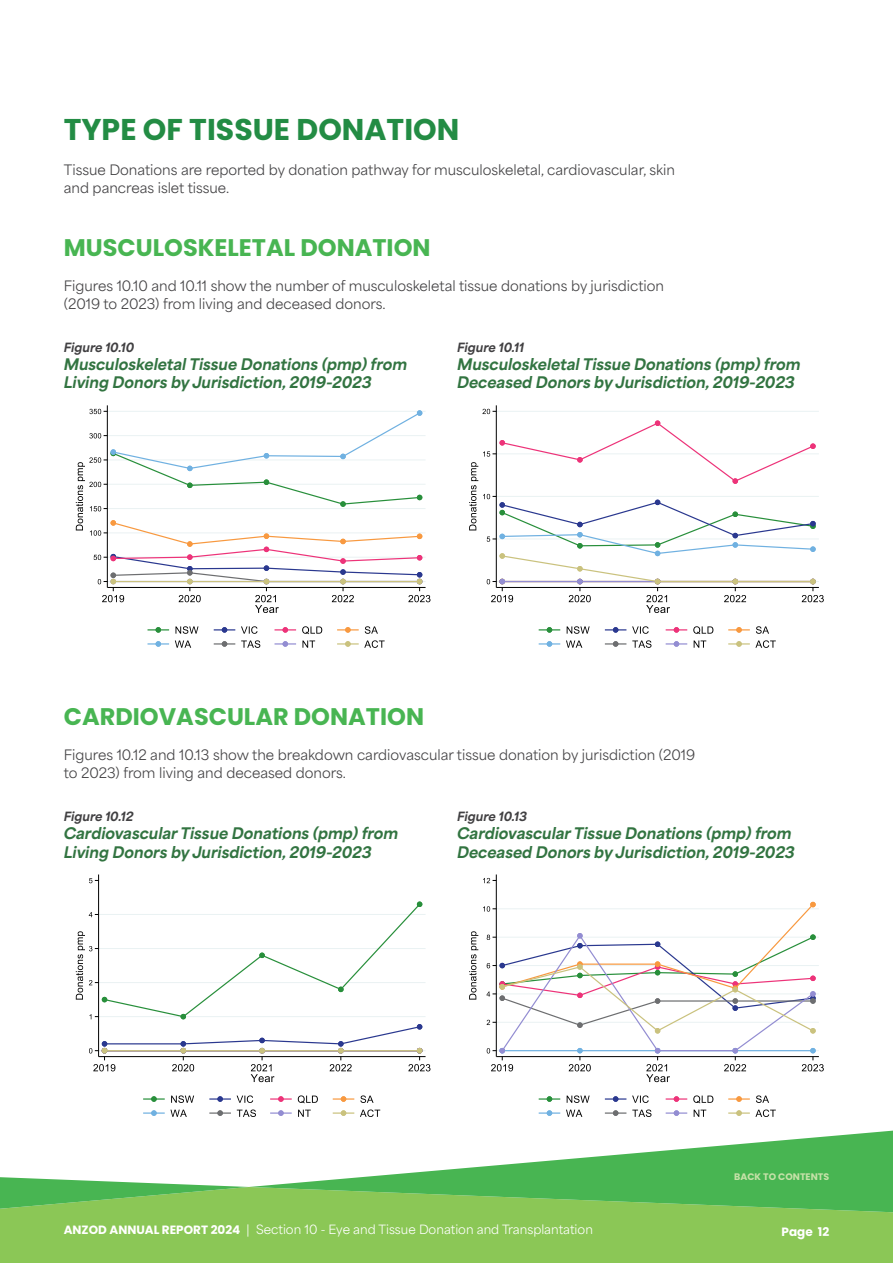
<style>
.page{position:relative;width:893px;height:1263px;background:#fff}
.page>*{position:absolute;margin:0;border:0;box-sizing:border-box;transform-origin:0 0}
.t1{font:700 30px "Poppins";color:#238c44}
.t2{font:700 24px "Poppins";color:#48b552}
.t3{font:italic 800 15px/18px "Area Normal";color:#327441}
.t4{font:13.5px/18px "Area Normal";color:#414042}
.t5{font:12px "Area Normal";color:#fff}
.t6{font:italic 800 12px "Area Normal";color:#414042}
.t7{font:700 12px "Poppins";color:#fff}
.t8{font:700 9.45px "Poppins";color:#c6e1a8}
.s1{font-family:"Poppins";font-weight:700}
</style>
<div class="page">
<svg style="left:0;top:1130px;width:893px;height:133px;fill:#8bc756"></svg>
<hr style="left:107px;top:405px;width:1px;height:182px;background:#000">
<svg style="left:76px;top:409px;width:354px;height:204px"></svg>
<svg style="left:148px;top:627px;width:21px;height:6px"></svg>
<svg style="left:214px;top:627px;width:21px;height:6px"></svg>
<svg style="left:274px;top:627px;width:22px;height:6px"></svg>
<svg style="left:337px;top:627px;width:22px;height:6px"></svg>
<svg style="left:148px;top:641px;width:21px;height:6px"></svg>
<svg style="left:214px;top:641px;width:21px;height:6px"></svg>
<svg style="left:274px;top:641px;width:22px;height:6px"></svg>
<svg style="left:175px;top:626px;width:23px;height:8px"></svg>
<svg style="left:241px;top:626px;width:17px;height:8px"></svg>
<svg style="left:302px;top:626px;width:20px;height:8px"></svg>
<svg style="left:365px;top:626px;width:13px;height:8px"></svg>
<svg style="left:175px;top:640px;width:16px;height:8px"></svg>
<svg style="left:241px;top:640px;width:19px;height:8px"></svg>
<svg style="left:302px;top:640px;width:13px;height:8px"></svg>
<svg style="left:337px;top:640px;width:48px;height:8px"></svg>
<hr style="left:496px;top:411px;width:323px;height:1px;background:#eaf2f3">
<hr style="left:496px;top:405px;width:1px;height:182px;background:#000">
<svg style="left:482px;top:409px;width:14px;height:5px"></svg>
<svg style="left:469px;top:420px;width:355px;height:193px"></svg>
<svg style="left:539px;top:627px;width:21px;height:6px"></svg>
<svg style="left:605px;top:627px;width:21px;height:6px"></svg>
<svg style="left:666px;top:627px;width:21px;height:6px"></svg>
<svg style="left:728px;top:627px;width:22px;height:6px"></svg>
<svg style="left:539px;top:641px;width:21px;height:6px"></svg>
<svg style="left:605px;top:641px;width:21px;height:6px"></svg>
<svg style="left:666px;top:641px;width:21px;height:6px"></svg>
<svg style="left:567px;top:626px;width:23px;height:8px"></svg>
<svg style="left:632px;top:626px;width:17px;height:8px"></svg>
<svg style="left:693px;top:626px;width:20px;height:8px"></svg>
<svg style="left:756px;top:626px;width:13px;height:8px"></svg>
<svg style="left:566px;top:640px;width:16px;height:8px"></svg>
<svg style="left:632px;top:640px;width:19px;height:8px"></svg>
<svg style="left:694px;top:640px;width:12px;height:8px"></svg>
<svg style="left:728px;top:640px;width:48px;height:8px"></svg>
<div style="left:64px;top:865px;width:371px;height:270px;background:#fff"></div>
<hr style="left:98px;top:874px;width:1px;height:182px;background:#000">
<svg style="left:89px;top:878px;width:10px;height:5px"></svg>
<svg style="left:76px;top:901px;width:354px;height:181px"></svg>
<hr style="left:143px;top:1098px;width:22px;height:2px;background:#288f3b">
<svg style="left:151px;top:1096px;width:6px;height:6px"></svg>
<hr style="left:209px;top:1098px;width:22px;height:2px;background:#2a388f">
<svg style="left:217px;top:1096px;width:6px;height:6px"></svg>
<hr style="left:270px;top:1098px;width:22px;height:2px;background:#ed3379">
<svg style="left:278px;top:1096px;width:6px;height:6px"></svg>
<hr style="left:333px;top:1098px;width:21px;height:2px;background:#f89940">
<svg style="left:341px;top:1096px;width:5px;height:6px"></svg>
<hr style="left:143px;top:1112px;width:22px;height:2px;background:#70b1e1">
<svg style="left:151px;top:1110px;width:6px;height:6px"></svg>
<hr style="left:209px;top:1112px;width:22px;height:2px;background:#6d6e70">
<svg style="left:217px;top:1110px;width:6px;height:6px"></svg>
<hr style="left:270px;top:1112px;width:22px;height:2px;background:#938dd2">
<svg style="left:278px;top:1110px;width:6px;height:6px"></svg>
<hr style="left:333px;top:1112px;width:21px;height:2px;background:#cac27e">
<svg style="left:341px;top:1110px;width:5px;height:6px"></svg>
<svg style="left:171px;top:1095px;width:23px;height:8px"></svg>
<svg style="left:237px;top:1095px;width:16px;height:8px"></svg>
<svg style="left:298px;top:1095px;width:20px;height:8px"></svg>
<svg style="left:360px;top:1095px;width:14px;height:8px"></svg>
<svg style="left:170px;top:1110px;width:17px;height:7px"></svg>
<svg style="left:237px;top:1109px;width:19px;height:8px"></svg>
<svg style="left:298px;top:1110px;width:13px;height:7px"></svg>
<svg style="left:360px;top:1109px;width:20px;height:8px"></svg>
<div style="left:457px;top:865px;width:371px;height:270px;background:#fff"></div>
<hr style="left:496px;top:874px;width:1px;height:182px;background:#000">
<svg style="left:483px;top:878px;width:13px;height:5px"></svg>
<svg style="left:469px;top:902px;width:355px;height:180px"></svg>
<hr style="left:539px;top:1098px;width:21px;height:2px;background:#288f3b">
<svg style="left:547px;top:1096px;width:5px;height:6px"></svg>
<hr style="left:605px;top:1098px;width:21px;height:2px;background:#2a388f">
<svg style="left:613px;top:1096px;width:5px;height:6px"></svg>
<hr style="left:666px;top:1098px;width:21px;height:2px;background:#ed3379">
<svg style="left:674px;top:1096px;width:5px;height:6px"></svg>
<hr style="left:728px;top:1098px;width:22px;height:2px;background:#f89940">
<svg style="left:736px;top:1096px;width:6px;height:6px"></svg>
<hr style="left:539px;top:1112px;width:21px;height:2px;background:#70b1e1">
<svg style="left:547px;top:1110px;width:5px;height:6px"></svg>
<hr style="left:605px;top:1112px;width:21px;height:2px;background:#6d6e70">
<svg style="left:613px;top:1110px;width:5px;height:6px"></svg>
<hr style="left:666px;top:1112px;width:21px;height:2px;background:#938dd2">
<svg style="left:674px;top:1110px;width:5px;height:6px"></svg>
<hr style="left:728px;top:1112px;width:22px;height:2px;background:#cac27e">
<svg style="left:736px;top:1110px;width:6px;height:6px"></svg>
<svg style="left:567px;top:1095px;width:23px;height:8px"></svg>
<svg style="left:632px;top:1095px;width:17px;height:8px"></svg>
<svg style="left:693px;top:1095px;width:20px;height:8px"></svg>
<svg style="left:756px;top:1095px;width:13px;height:8px"></svg>
<svg style="left:566px;top:1110px;width:16px;height:7px"></svg>
<svg style="left:632px;top:1109px;width:19px;height:8px"></svg>
<svg style="left:694px;top:1110px;width:12px;height:7px"></svg>
<svg style="left:755px;top:1109px;width:21px;height:8px"></svg>
<h1 class="t1" style="left:64px;top:112px;width:397px">TYPE OF TISSUE DONATION</h1>
<p class="t4" style="left:64px;top:159px;width:613px">Tissue Donations are reported by donation pathway for musculoskeletal, cardiovascular, skin and pancreas islet tissue.</p>
<h2 class="t2" style="left:64px;top:234px;width:368px">MUSCULOSKELETAL DONATION</h2>
<p class="t4" style="left:64px;top:275px;width:602px">Figures 10.10 and 10.11 show the number of musculoskeletal tissue donations by jurisdiction (2019 to 2023) from living and deceased donors.</p>
<p class="t6" style="left:64px;top:337px;width:72px">Figure 10.10</p>
<p class="t3" style="left:64px;top:354px;width:345px">Musculoskeletal Tissue Donations (pmp) from<br>Living Donors by Jurisdiction, 2019-2023</p>
<p class="t6" style="left:457px;top:337px;width:68px">Figure 10.11</p>
<p class="t3" style="left:457px;top:354px;width:345px">Musculoskeletal Tissue Donations (pmp) from<br>Deceased Donors by Jurisdiction, 2019-2023</p>
<h2 class="t2" style="left:64px;top:703px;width:362px">CARDIOVASCULAR DONATION</h2>
<p class="t4" style="left:64px;top:744px;width:633px">Figures 10.12 and 10.13 show the breakdown cardiovascular tissue donation by jurisdiction (2019 to 2023) from living and deceased donors.</p>
<p class="t6" style="left:64px;top:806px;width:71px">Figure 10.12</p>
<p class="t3" style="left:64px;top:823px;width:336px">Cardiovascular Tissue Donations (pmp) from<br>Living Donors by Jurisdiction, 2019-2023</p>
<p class="t6" style="left:457px;top:806px;width:71px">Figure 10.13</p>
<p class="t3" style="left:457px;top:823px;width:339px">Cardiovascular Tissue Donations (pmp) from<br>Deceased Donors by Jurisdiction, 2019-2023</p>
<p class="t8" style="left:734px;top:1171px;width:96px">BACK TO CONTENTS</p>
<p class="t5" style="left:64px;top:1219px;width:531px"><span class="s1">ANZOD ANNUAL REPORT 2024</span> | Section 10 - Eye and Tissue Donation and Transplantation</p>
<p class="t7" style="left:782px;top:1225px;width:49px">Page 12</p>
</div>
